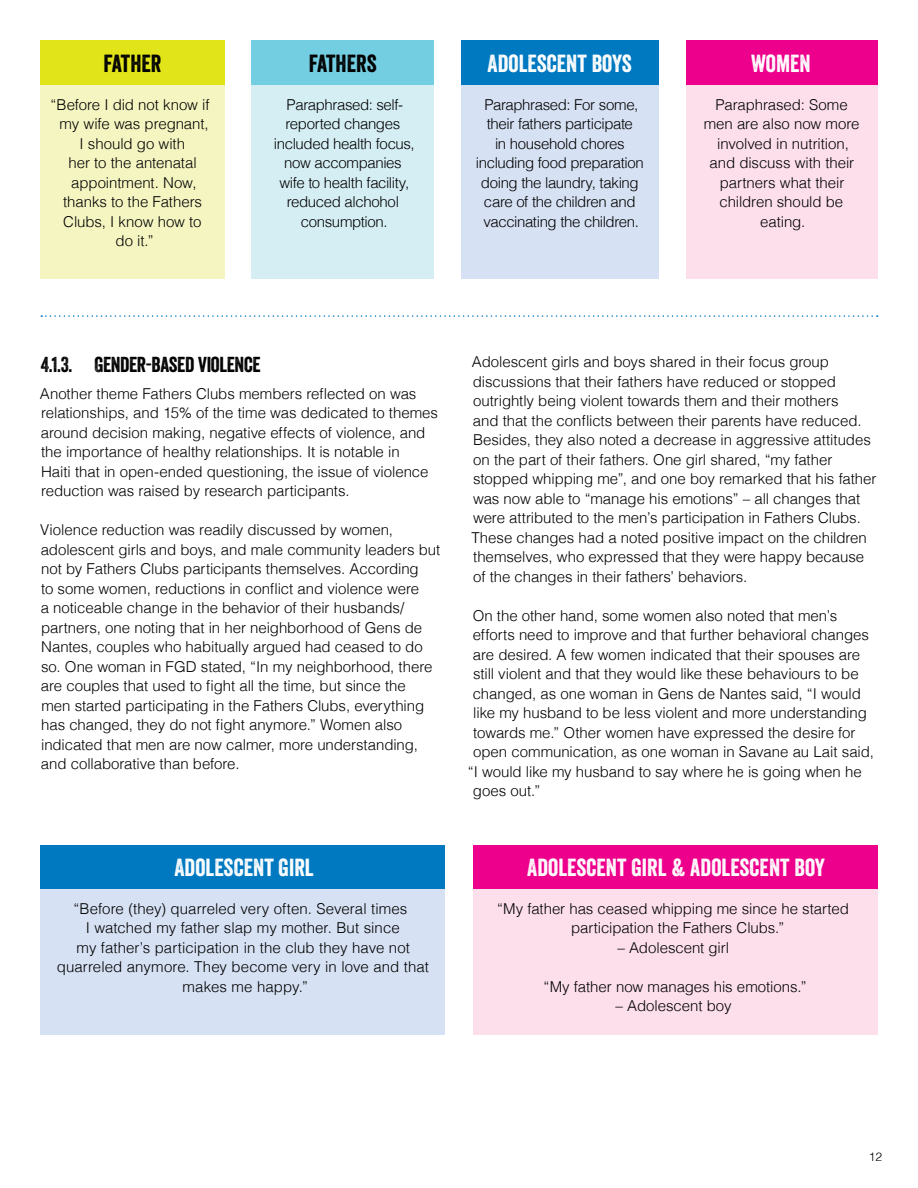
<style>
.page{position:relative;width:918px;height:1188px;background:#fff}
.page>*{position:absolute;margin:0;border:0;box-sizing:border-box;transform-origin:0 0}
.t1{font:24px "Veneer";color:#fff}
.t2{font:24px "Veneer";color:#000}
.t3{font:21px "Veneer";letter-spacing:-.02em;color:#000}
.t4{font:300 15px/19.5px "Helvetica";letter-spacing:-.005em;color:#000}
.t5{font:300 15px/19.5px "Helvetica";letter-spacing:-.025em;color:#000;text-align:center}
.t6{font:300 12px "Helvetica";color:#000}
</style>
<div class="page">
<div style="left:40px;top:40px;width:185px;height:45px;background:#e2e41a"></div>
<div style="left:252px;top:40px;width:182px;height:45px;background:#74cee2"></div>
<div style="left:461px;top:40px;width:198px;height:45px;background:#0079c1"></div>
<div style="left:686px;top:40px;width:192px;height:45px;background:#ec008c"></div>
<div style="left:40px;top:85px;width:185px;height:194px;background:#f5f5c2"></div>
<div style="left:252px;top:85px;width:182px;height:194px;background:#d5eef4"></div>
<div style="left:461px;top:85px;width:198px;height:194px;background:#d6e1f3"></div>
<div style="left:686px;top:85px;width:192px;height:194px;background:#fcdfeb"></div>
<div style="left:40px;top:845px;width:406px;height:45px;background:#0079c1"></div>
<div style="left:473px;top:845px;width:405px;height:45px;background:#ec008c"></div>
<div style="left:40px;top:890px;width:406px;height:145px;background:#d6e1f3"></div>
<div style="left:473px;top:890px;width:405px;height:145px;background:#fcdfeb"></div>
<svg style="left:41px;top:315px;width:837px;height:2px"></svg>
<h1 class="t2" style="left:104px;top:49px;width:59px">FATHER</h1>
<h1 class="t2" style="left:309px;top:49px;width:69px">FATHERS</h1>
<h1 class="t1" style="left:488px;top:49px;width:146px">ADOLESCENT BOYS</h1>
<h1 class="t1" style="left:751px;top:49px;width:61px">WOMEN</h1>
<p class="t4" style="left:51px;top:93px;width:161px;text-align:center">“Before I did not know if my wife was pregnant,<br>I should go with<br>her to the antenatal appointment. Now, thanks to the Fathers<br>Clubs, I know how to do it.”</p>
<p class="t5" style="left:274px;top:93px;width:142px">Paraphrased: self&shy;reported changes included health focus, now accompanies wife to health facility, reduced alchohol consumption.</p>
<p class="t5" style="left:476px;top:93px;width:169px">Paraphrased: For some, their fathers participate<br>in household chores including food preparation doing the laundry, taking care of the children and vaccinating the children.</p>
<p class="t4" style="left:704px;top:93px;width:157px;text-align:center">Paraphrased: Some men are also now more involved in nutrition, and discuss with their partners what their children should be eating.</p>
<h2 class="t3" style="left:41px;top:352px;width:221px">4.1.3. GENDER-BASED VIOLENCE</h2>
<p class="t4" style="left:40px;top:382px;width:400px">Another theme Fathers Clubs members reflected on was relationships, and 15% of the time was dedicated to themes around decision making, negative effects of violence, and the importance of healthy relationships. It is notable in<br>Haiti that in open-ended questioning, the issue of violence reduction was raised by research participants.</p>
<p class="t4" style="left:40px;top:519px;width:402px">Violence reduction was readily discussed by women, adolescent girls and boys, and male community leaders but not by Fathers Clubs participants themselves. According<br>to some women, reductions in conflict and violence were<br>a noticeable change in the behavior of their husbands/ partners, one noting that in her neighborhood of Gens de Nantes, couples who habitually argued had ceased to do so. One woman in FGD stated, “In my neighborhood, there are couples that used to fight all the time, but since the<br>men started participating in the Fathers Clubs, everything has changed, they do not fight anymore.” Women also indicated that men are now calmer, more understanding, and collaborative than before.</p>
<p class="t4" style="left:471px;top:351px;width:407px">Adolescent girls and boys shared in their focus group discussions that their fathers have reduced or stopped outrightly being violent towards them and their mothers<br>and that the conflicts between their parents have reduced.<br>Besides, they also noted a decrease in aggressive attitudes on the part of their fathers. One girl shared, “my father stopped whipping me”, and one boy remarked that his father was now able to “manage his emotions” – all changes that were attributed to the men’s participation in Fathers Clubs.<br>These changes had a noted positive impact on the children themselves, who expressed that they were happy because of the changes in their fathers’ behaviors.</p>
<p class="t4" style="left:473px;top:605px;width:366px">On the other hand, some women also noted that men’s</p>
<p class="t4" style="left:473px;top:624px;width:398px">efforts need to improve and that further behavioral changes</p>
<p class="t4" style="left:473px;top:644px;width:389px">are desired. A few women indicated that their spouses are</p>
<p class="t4" style="left:473px;top:663px;width:387px">still violent and that they would like these behaviours to be</p>
<p class="t4" style="left:473px;top:683px;width:390px">changed, as one woman in Gens de Nantes said, “I would</p>
<p class="t4" style="left:473px;top:702px;width:395px">like my husband to be less violent and more understanding</p>
<p class="t4" style="left:473px;top:722px;width:384px">towards me.” Other women have expressed the desire for</p>
<p class="t4" style="left:473px;top:741px;width:402px">open communication, as one woman in Savane au Lait said,</p>
<p class="t4" style="left:468px;top:761px;width:395px">“I would like my husband to say where he is going when he</p>
<p class="t4" style="left:473px;top:780px;width:69px">goes out.”</p>
<h1 class="t1" style="left:174px;top:853px;width:141px">ADOLESCENT GIRL</h1>
<h1 class="t1" style="left:527px;top:853px;width:299px">ADOLESCENT GIRL &amp; ADOLESCENT BOY</h1>
<p class="t4" style="left:57px;top:898px;width:374px;text-align:center">“Before (they) quarreled very often. Several times<br>I watched my father slap my mother. But since<br>my father’s participation in the club they have not quarreled anymore. They become very in love and that makes me happy.”</p>
<p class="t4" style="left:571px;top:898px;width:279px;text-indent:-74px">“My father has ceased whipping me since he started participation the Fathers Clubs.”</p>
<p class="t4" style="left:617px;top:937px;width:113px">– Adolescent girl</p>
<p class="t4" style="left:544px;top:976px;width:264px">“My father now manages his emotions.”</p>
<p class="t4" style="left:616px;top:995px;width:118px">– Adolescent boy</p>
<p class="t6" style="left:869px;top:1147px;width:15px">12</p>
</div>
